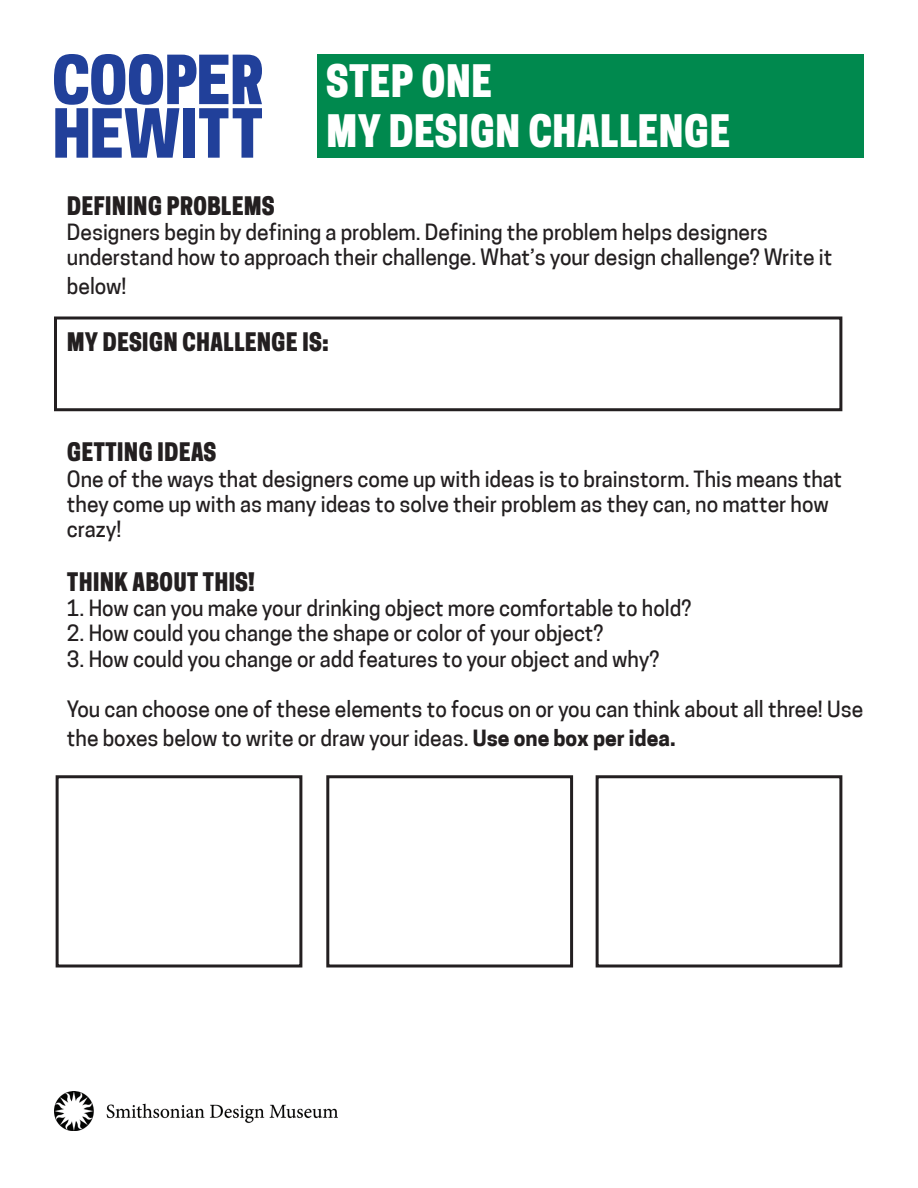
<style>
.page{position:relative;width:918px;height:1188px;background:#fff}
.page>*{position:absolute;margin:0;border:0;box-sizing:border-box;transform-origin:0 0}
.t1{font:42px "Cooper Hewitt Display";color:#fff}
.t2{font:24px "Cooper Hewitt Display";color:#231f20}
.t3{font:21px/25.2px "Coo Hew";color:#231f20}
.s1{font-weight:700}
</style>
<div class="page">
<img style="left:54px;top:1091px;width:284px;height:40px">
<div style="left:317px;top:54px;width:546px;height:104px;background:#00894e"></div>
<svg style="left:54px;top:54px;width:208px;height:104px"></svg>
<div style="left:54px;top:316px;width:788px;height:95px;border:3px solid #231f20"></div>
<div style="left:56px;top:775px;width:246px;height:193px;border:3px solid #231f20"></div>
<div style="left:326px;top:775px;width:247px;height:193px;border:3px solid #231f20"></div>
<div style="left:596px;top:775px;width:246px;height:193px;border:3px solid #231f20"></div>
<p class="t1" style="left:326px;top:56px;width:167px">STEP ONE</p>
<p class="t1" style="left:326px;top:106px;width:406px">MY DESIGN CHALLENGE</p>
<p class="t2" style="left:67px;top:191px;width:209px">DEFINING PROBLEMS</p>
<p class="t3" style="left:67px;top:219px;width:767px">Designers begin by defining a problem. Defining the problem helps designers understand how to approach their challenge. What’s your design challenge? Write it</p>
<p class="t3" style="left:67px;top:273px;width:61px">below!</p>
<p class="t2" style="left:67px;top:328px;width:263px">MY DESIGN CHALLENGE IS:</p>
<p class="t2" style="left:67px;top:438px;width:151px">GETTING IDEAS</p>
<p class="t3" style="left:67px;top:466px;width:777px">One of the ways that designers come up with ideas is to brainstorm. This means that they come up with as many ideas to solve their problem as they can, no matter how crazy!</p>
<p class="t2" style="left:67px;top:568px;width:189px">THINK ABOUT THIS!</p>
<p class="t3" style="left:67px;top:596px;width:626px">1. How can you make your drinking object more comfortable to hold?</p>
<p class="t3" style="left:67px;top:621px;width:538px">2. How could you change the shape or color of your object?</p>
<p class="t3" style="left:67px;top:646px;width:594px">3. How could you change or add features to your object and why?</p>
<p class="t3" style="left:67px;top:695px;width:798px;line-height:28.8px">You can choose one of these elements to focus on or you can think about all three! Use the boxes below to write or draw your ideas. <span class="s1">Use one box per idea.</span></p>
</div>
